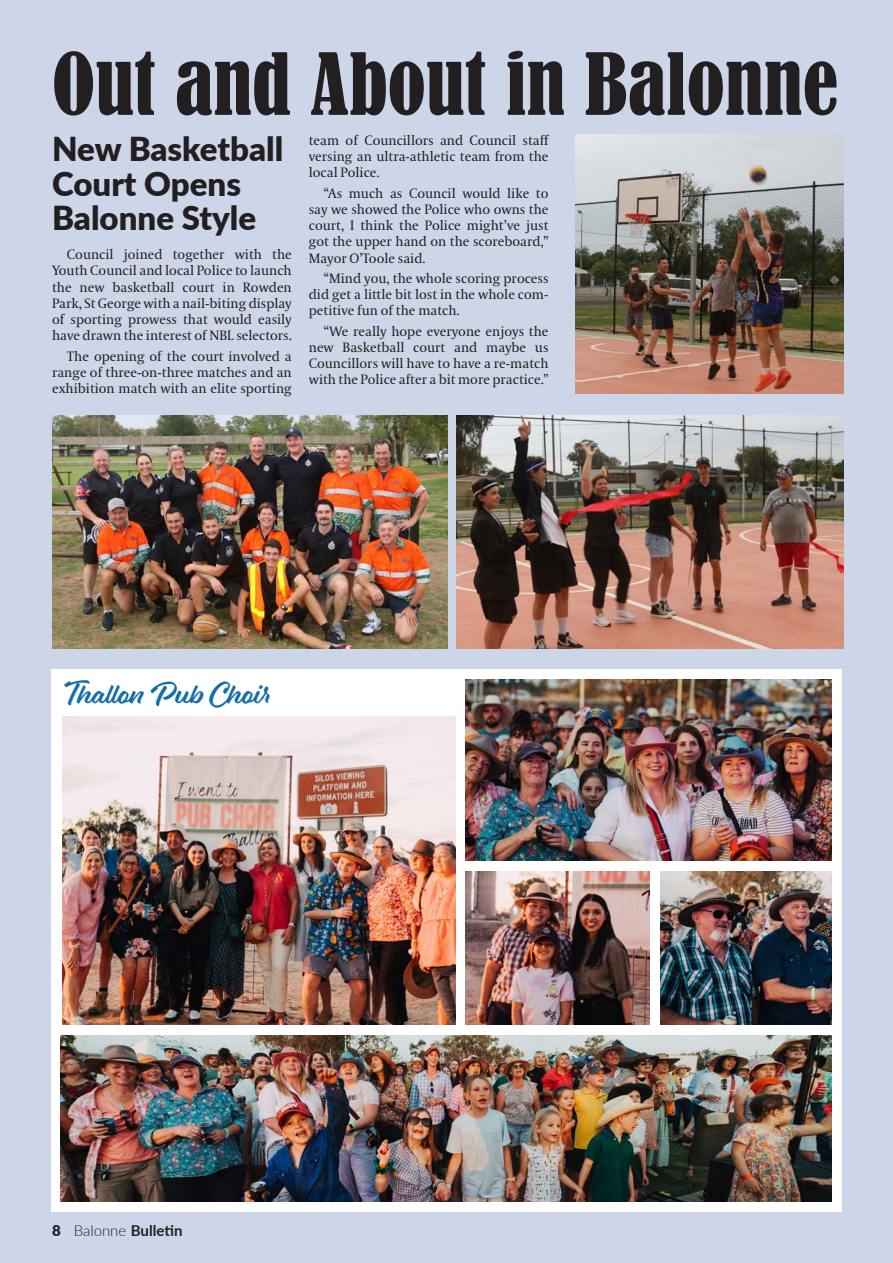
<style>
.page{position:relative;width:893px;height:1263px;background:#ccd6e8}
.page>*{position:absolute;margin:0;border:0;box-sizing:border-box;transform-origin:0 0}
.t1{font:condensed 79.5px "Bernard";color:#231f20}
.Heading_SANS_SPAN{font:900 33px/34.5px "Lato";color:#231f20}
.Body_Text{font:28.5px "Eds Market Main Script";color:#136daa}
.t2{font:700 15px "Lato";color:#231f20}
.Body_Text-2{font:13.5px/16.2px "Coranto 2";color:#231f20;text-align:justify}
.s1{font-weight:900}
.s2{font-weight:300}
</style>
<div class="page">
<img style="left:52px;top:415px;width:396px;height:233px">
<img style="left:575px;top:135px;width:268px;height:259px">
<img style="left:456px;top:415px;width:387px;height:233px">
<div style="left:51px;top:669px;width:791px;height:543px;background:#fff"></div>
<img style="left:466px;top:680px;width:365px;height:181px">
<img style="left:660px;top:871px;width:171px;height:153px">
<img style="left:63px;top:717px;width:392px;height:307px">
<img style="left:466px;top:871px;width:183px;height:153px">
<img style="left:61px;top:1035px;width:770px;height:166px">
<p class="t1" style="left:52px;top:38px;width:788px">Out and About in Balonne</p>
<p class="Heading_SANS_SPAN" style="left:52px;top:130px;width:233px">New Basketball<br>Court Opens<br>Balonne Style</p>
<p class="Body_Text-2" style="left:52px;top:247px;width:241px;text-indent:15px">Council joined together with the Youth Council and local Police to launch the new basketball court in Rowden Park, St George with a nail-biting display of sporting prowess that would easily have drawn the interest of NBL selectors.</p>
<p class="Body_Text-2" style="left:52px;top:348px;width:241px;text-indent:15px">The opening of the court involved a range of three-on-three matches and an exhibition match with an elite sporting</p>
<p class="Body_Text-2" style="left:309px;top:133px;width:242px">team of Councillors and Council staff versing an ultra-athletic team from the local Police.</p>
<p class="Body_Text-2" style="left:309px;top:186px;width:241px;text-indent:15px">“As much as Council would like to say we showed the Police who owns the court, I think the Police might’ve just got the upper hand on the scoreboard,” Mayor O’Toole said.</p>
<p class="Body_Text-2" style="left:309px;top:271px;width:241px;text-indent:15px">“Mind you, the whole scoring process did get a little bit lost in the whole com&shy;petitive fun of the match.</p>
<p class="Body_Text-2" style="left:309px;top:324px;width:241px;text-indent:15px">“We really hope everyone enjoys the new Basketball court and maybe us Councillors will have to have a re-match with the Police after a bit more practice.”</p>
<p class="Body_Text" style="left:64px;top:677px;width:208px">Thallon Pub Choir</p>
<p class="t2" style="left:52px;top:1219px;width:132px"><span class="s1">8</span> <span class="s2">Balonne</span> Bulletin</p>
</div>
